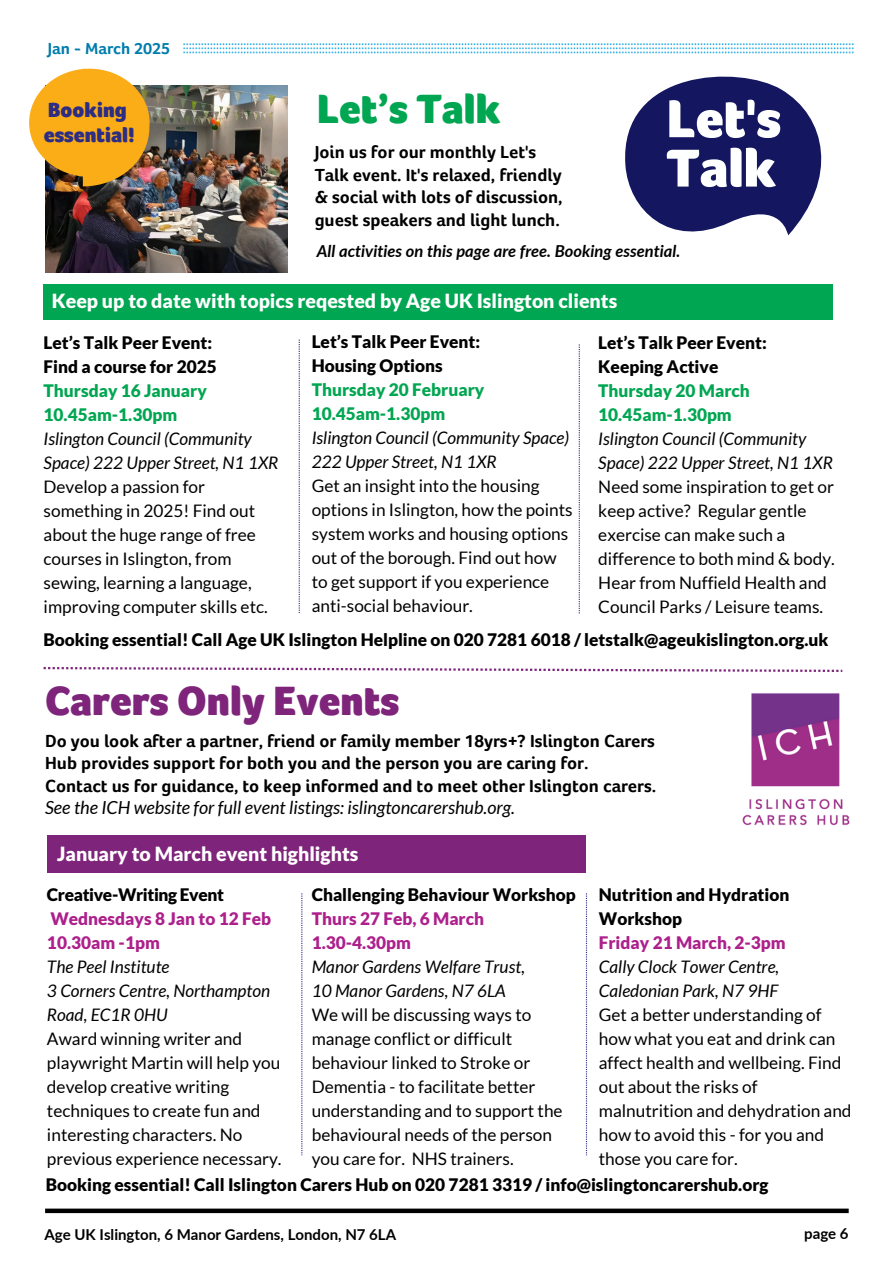
<style>
.page{position:relative;width:894px;height:1264px;background:#fff}
.page>*{position:absolute;margin:0;border:0;box-sizing:border-box;transform-origin:0 0}
.t1{font:900 54.9px/49.3px "Foco";color:#feffff}
.t2{font:900 42px "Foco";color:#7e257b}
.t3{font:900 42px "Foco";color:#00a651}
.t4{font:900 21.3px/25.3px "Foco";color:#2d2e83}
.t5{font:900 19.5px "Lato";color:#fff}
.t6{font:700 18px/22.5px "Foco Age UK";color:#000}
.t7{font:17.25px/24px "Lato";color:#000}
.t8{font:900 17.25px/24px "Lato";color:#000}
.t9{font:italic 17.25px/24px "Lato";color:#000}
.t10{font:900 17.25px "Lato";color:#00a651}
.t11{font:900 17.25px/24px "Lato";color:#ad208c}
.t12{font:900 17.25px "Lato";letter-spacing:-.02em;color:#000}
.t13{font:italic 700 16.5px "Lato";color:#000}
.t14{font:700 16.5px "Foco Age UK";color:#007dad}
.t15{font:700 15px "Lato";color:#000}
.s1{font-family:"Lato";font-weight:400;font-style:italic}
</style>
<div class="page">
<div style="left:45px;top:1208px;width:803px;height:5px;background:#000"></div>
<img style="left:45px;top:86px;width:242px;height:186px">
<svg style="left:44px;top:667px;width:798px;height:5px"></svg>
<div style="left:44px;top:284px;width:788px;height:35px;background:#00a651"></div>
<svg style="left:298px;top:339px;width:2px;height:274px"></svg>
<svg style="left:29px;top:69px;width:120px;height:117px;background:#ecae3c"></svg>
<svg style="left:301px;top:893px;width:1px;height:262px"></svg>
<svg style="left:585px;top:893px;width:2px;height:262px"></svg>
<img style="left:183px;top:43px;width:671px;height:11px">
<svg style="left:578px;top:344px;width:1px;height:269px"></svg>
<svg style="left:625px;top:76px;width:197px;height:160px"></svg>
<div style="left:47px;top:834px;width:538px;height:38px;background:#7e257b"></div>
<img style="left:742px;top:693px;width:108px;height:133px">
<p class="t14" style="left:48px;top:39px;width:124px">Jan - March 2025</p>
<h6 class="t4" style="left:44px;top:97px;width:93px">Booking essential!</h6>
<p class="t3" style="left:317px;top:85px;width:185px">Let’s Talk</p>
<p class="t6" style="left:314px;top:141px;width:249px">Join us for our monthly Let's<br>Talk event. It's relaxed, friendly &amp; social with lots of discussion, guest speakers and light lunch.</p>
<p class="t1" style="left:666px;top:95px;width:116px">Let's<br>Talk</p>
<p class="t13" style="left:317px;top:241px;width:365px">All activities on this page are free. Booking essential.</p>
<p class="t5" style="left:52px;top:289px;width:567px">Keep up to date with topics reqested by Age UK Islington clients</p>
<p class="t8" style="left:44px;top:330px;width:170px">Let’s Talk Peer Event:</p>
<p class="t8" style="left:44px;top:354px;width:175px">Find a course for 2025</p>
<h3 class="t10" style="left:44px;top:379px;width:165px">Thursday 16 January</h3>
<p class="t10" style="left:44px;top:403px;width:135px">10.45am-1.30pm</p>
<p class="t9" style="left:44px;top:426px;width:236px">Islington Council (Community<br>Space) 222 Upper Street, N1 1XR</p>
<h1 class="t7" style="left:44px;top:474px;width:226px">Develop a passion for something in 2025! Find out about the huge range of free courses in Islington, from sewing, learning a language, improving computer skills etc.</h1>
<h4 class="t8" style="left:311px;top:329px;width:170px">Let’s Talk Peer Event:</h4>
<h6 class="t8" style="left:311px;top:353px;width:132px">Housing Options</h6>
<h4 class="t10" style="left:311px;top:379px;width:174px">Thursday 20 February</h4>
<p class="t10" style="left:311px;top:403px;width:135px">10.45am-1.30pm</p>
<p class="t9" style="left:311px;top:425px;width:259px">Islington Council (Community Space)<br>222 Upper Street, N1 1XR</p>
<p class="t7" style="left:311px;top:473px;width:262px">Get an insight into the housing options in Islington, how the points system works and housing options out of the borough. Find out how to get support if you experience anti-social behaviour.</p>
<p class="t8" style="left:598px;top:330px;width:170px">Let’s Talk Peer Event:</p>
<p class="t8" style="left:598px;top:354px;width:122px">Keeping Active</p>
<p class="t10" style="left:598px;top:379px;width:153px">Thursday 20 March</p>
<p class="t10" style="left:598px;top:403px;width:135px">10.45am-1.30pm</p>
<p class="t9" style="left:598px;top:426px;width:236px">Islington Council (Community<br>Space) 222 Upper Street, N1 1XR</p>
<p class="t7" style="left:598px;top:474px;width:238px">Need some inspiration to get or keep active? Regular gentle exercise can make such a difference to both mind &amp; body.</p>
<p class="t7" style="left:598px;top:570px;width:230px">Hear from Nuffield Health and<br>Council Parks / Leisure teams.</p>
<p class="t8" style="left:44px;top:627px;width:786px">Booking essential! Call Age UK Islington Helpline on 020 7281 6018 / letstalk@ageukislington.org.uk</p>
<p class="t2" style="left:45px;top:677px;width:355px">Carers Only Events</p>
<p class="t6" style="left:45px;top:729px;width:612px">Do you look after a partner, friend or family member 18yrs+? Islington Carers Hub provides support for both you and the person you are caring for.<br>Contact us for guidance, to keep informed and to meet other Islington carers.<br><span class="s1">See the ICH website for full event listings: islingtoncarershub.org.</span></p>
<p class="t5" style="left:57px;top:842px;width:303px">January to March event highlights</p>
<h6 class="t12" style="left:47px;top:883px;width:178px">Creative-Writing Event</h6>
<p class="t11" style="left:47px;top:905px;width:225px">Wednesdays 8 Jan to 12 Feb<br>10.30am -1pm</p>
<h2 class="t9" style="left:47px;top:953px;width:124px">The Peel Institute</h2>
<h5 class="t9" style="left:47px;top:977px;width:224px">3 Corners Centre, Northampton<br>Road, EC1R 0HU</h5>
<h4 class="t7" style="left:47px;top:1025px;width:236px">Award winning writer and playwright Martin will help you develop creative writing techniques to create fun and interesting characters. No previous experience necessary.</h4>
<p class="t8" style="left:311px;top:881px;width:265px">Challenging Behaviour Workshop</p>
<p class="t11" style="left:311px;top:905px;width:174px">Thurs 27 Feb, 6 March</p>
<p class="t11" style="left:311px;top:929px;width:101px">1.30-4.30pm</p>
<p class="t9" style="left:311px;top:953px;width:215px">Manor Gardens Welfare Trust,</p>
<p class="t9" style="left:311px;top:977px;width:196px">10 Manor Gardens, N7 6LA</p>
<p class="t7" style="left:311px;top:1001px;width:252px">We will be discussing ways to manage conflict or difficult behaviour linked to Stroke or<br>Dementia - to facilitate better understanding and to support the behavioural needs of the person</p>
<p class="t7" style="left:311px;top:1145px;width:203px">you care for. NHS trainers.</p>
<p class="t8" style="left:46px;top:1172px;width:724px">Booking essential! Call Islington Carers Hub on 020 7281 3319 / info@islingtoncarershub.org</p>
<p class="t8" style="left:598px;top:881px;width:192px">Nutrition and Hydration<br>Workshop</p>
<p class="t11" style="left:598px;top:929px;width:188px">Friday 21 March, 2-3pm</p>
<p class="t9" style="left:598px;top:953px;width:182px">Cally Clock Tower Centre,<br>Caledonian Park, N7 9HF</p>
<p class="t7" style="left:598px;top:1001px;width:254px">Get a better understanding of how what you eat and drink can affect health and wellbeing. Find out about the risks of malnutrition and dehydration and how to avoid this - for you and those you care for.</p>
<p class="t15" style="left:44px;top:1224px;width:353px">Age UK Islington, 6 Manor Gardens, London, N7 6LA</p>
<p class="t15" style="left:804px;top:1224px;width:46px">page 6</p>
</div>
